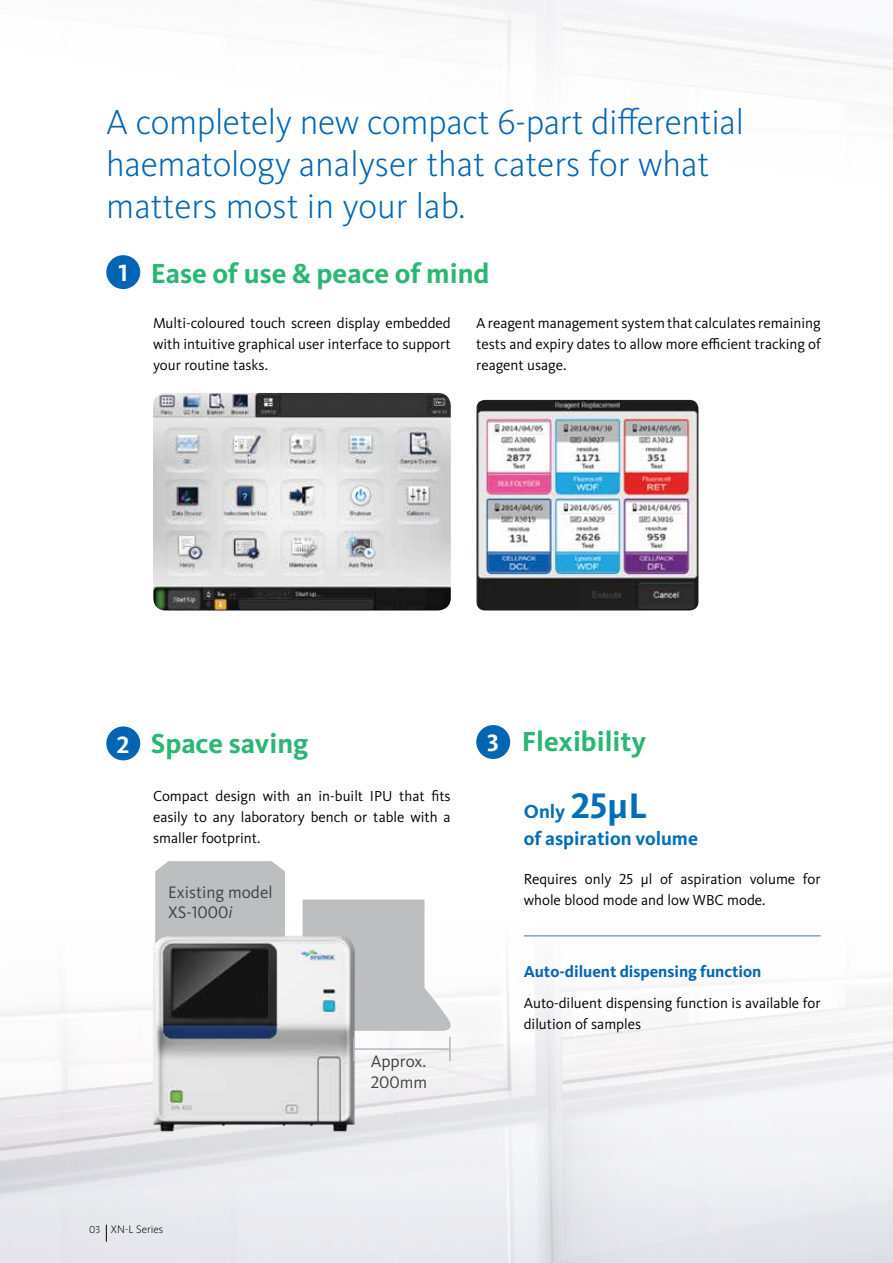
<style>
.page{position:relative;width:893px;height:1263px;background:#fff}
.page>*{position:absolute;margin:0;border:0;box-sizing:border-box;transform-origin:0 0}
.t1{font:300 36px/42px "Kievit Pro";letter-spacing:-.005em;color:#0066b3}
.t2{font:700 28.5px "Kievit Pro";color:#2bb673}
.t3{font:700 19.5px/27px "Kievit Pro";color:#006fb8}
.t4{font:17.25px/20.1px "Kievit Pro";color:#414042}
.t5{font:700 16.5px "Kievit Pro";color:#0066b3}
.t6{font:15px/21px "Kievit Pro";color:#000;text-align:justify}
.t7{font:300 11.25px "Kievit Pro";color:#000}
.s1{font-size:24.45px;color:#fff}
.s2{font-style:italic}
.s3{font-size:36.75px}
.s4{font-size:10.5px}
</style>
<div class="page">
<img style="left:0;top:725px;width:893px;height:538px">
<img style="left:106px;top:0;width:787px;height:425px">
<img style="left:153px;top:393px;width:298px;height:217px">
<div style="left:106px;top:255px;width:34px;height:34px;background:#0066b3;border-radius:50%"></div>
<div style="left:476px;top:725px;width:34px;height:34px;background:#0066b3;border-radius:50%"></div>
<img style="left:476px;top:400px;width:222px;height:210px">
<div style="left:106px;top:726px;width:34px;height:34px;background:#0066b3;border-radius:50%"></div>
<div style="left:155px;top:861px;width:130px;height:59px;background:#bcbec0"></div>
<svg style="left:303px;top:899px;width:153px;height:132px"></svg>
<img style="left:140px;top:920px;width:228px;height:222px">
<hr style="left:353px;top:1037px;width:2px;height:24px;background:#bcbec0">
<hr style="left:449px;top:1037px;width:2px;height:24px;background:#bcbec0">
<hr style="left:354px;top:1048px;width:97px;height:2px;background:#bcbec0">
<hr style="left:524px;top:935px;width:297px;height:1px;background:#8ca1c1">
<svg style="left:106px;top:1225px;width:1px;height:17px"></svg>
<h1 class="t1" style="left:106px;top:101px;width:639px">A completely new compact 6-part differential haematology analyser that caters for what matters most in your lab.</h1>
<h2 class="t2" style="left:119px;top:256px;width:372px"><span class="s1">1</span> Ease of use &amp; peace of mind</h2>
<p class="t6" style="left:153px;top:313px;width:299px">Multi-coloured touch screen display embedded with intuitive graphical user interface to support your routine tasks.</p>
<p class="t6" style="left:476px;top:313px;width:346px">A reagent management system that calculates remaining tests and expiry dates to allow more efficient tracking of reagent usage.</p>
<h2 class="t2" style="left:117px;top:726px;width:193px"><span class="s1">2</span> Space saving</h2>
<p class="t6" style="left:153px;top:785px;width:299px">Compact design with an in-built IPU that fits easily to any laboratory bench or table with a smaller footprint.</p>
<p class="t4" style="left:168px;top:882px;width:106px">Existing model<br>XS-1000<span class="s2">i</span></p>
<p class="t4" style="left:371px;top:1051px;width:58px;line-height:20.7px">Approx.<br>200mm</p>
<h2 class="t2" style="left:487px;top:724px;width:161px"><span class="s1">3</span> Flexibility</h2>
<h3 class="t3" style="left:524px;top:797px;width:176px">Only <span class="s3">25µL<br></span>of aspiration volume</h3>
<p class="t6" style="left:524px;top:868px;width:298px">Requires only 25 µl of aspiration volume for whole blood mode and low WBC mode.</p>
<p class="t5" style="left:524px;top:962px;width:239px">Auto-diluent dispensing function</p>
<p class="t6" style="left:524px;top:992px;width:298px">Auto-diluent dispensing function is available for dilution of samples</p>
<p class="t7" style="left:89px;top:1223px;width:75px"><span class="s4">03</span> XN-L Series</p>
</div>
